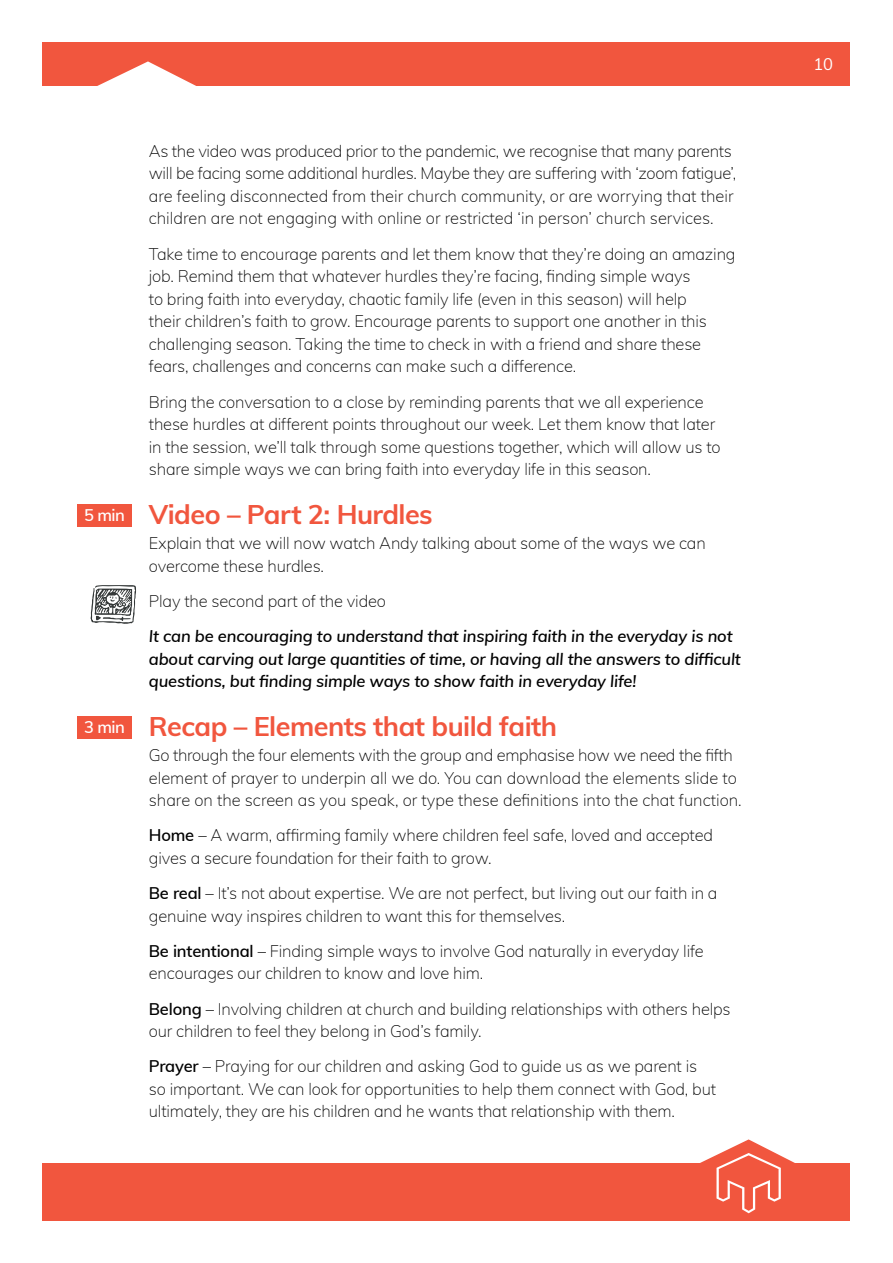
<style>
.page{position:relative;width:893px;height:1263px;background:#fff}
.page>*{position:absolute;margin:0;border:0;box-sizing:border-box;transform-origin:0 0}
.t1{font:700 27px "Muli";letter-spacing:-.02em;color:#f1563e}
.t2{font:200 16.5px/22.5px "Muli";letter-spacing:-.01em;color:#000}
.t3{font:italic 600 16.5px/22.5px "Muli";letter-spacing:-.01em;color:#000}
.t4{font:600 16.5px "Muli";letter-spacing:-.03em;color:#fff}
.t5{font:16.5px "Muli";color:#fff}
.s1{font-weight:600}
</style>
<div class="page">
<div style="left:43px;top:42px;width:807px;height:44px;background:#f1563e"></div>
<svg style="left:97px;top:61px;width:99px;height:25px"></svg>
<div style="left:43px;top:1163px;width:807px;height:57px;background:#f1563e"></div>
<svg style="left:700px;top:1139px;width:95px;height:74px"></svg>
<div style="left:77px;top:504px;width:55px;height:22px;background:#f1563e"></div>
<svg style="left:91px;top:585px;width:45px;height:39px"></svg>
<div style="left:77px;top:716px;width:55px;height:22px;background:#f1563e"></div>
<p class="t4" style="left:84px;top:503px;width:42px">5 min</p>
<p class="t4" style="left:84px;top:715px;width:42px">3 min</p>
<p class="t2" style="left:149px;top:139px;width:589px">As the video was produced prior to the pandemic, we recognise that many parents will be facing some additional hurdles. Maybe they are suffering with ‘zoom fatigue’, are feeling disconnected from their church community, or are worrying that their children are not engaging with online or restricted ‘in person’ church services.</p>
<p class="t2" style="left:149px;top:242px;width:588px">Take time to encourage parents and let them know that they’re doing an amazing job. Remind them that whatever hurdles they’re facing, finding simple ways<br>to bring faith into everyday, chaotic family life (even in this season) will help<br>their children’s faith to grow. Encourage parents to support one another in this challenging season. Taking the time to check in with a friend and share these fears, challenges and concerns can make such a difference.</p>
<p class="t2" style="left:149px;top:390px;width:573px">Bring the conversation to a close by reminding parents that we all experience these hurdles at different points throughout our week. Let them know that later in the session, we’ll talk through some questions together, which will allow us to share simple ways we can bring faith into everyday life in this season.</p>
<h1 class="t1" style="left:149px;top:495px;width:285px">Video – Part 2: Hurdles</h1>
<p class="t2" style="left:149px;top:531px;width:558px">Explain that we will now watch Andy talking about some of the ways we can overcome these hurdles.</p>
<p class="t2" style="left:149px;top:589px;width:239px">Play the second part of the video</p>
<p class="t3" style="left:149px;top:624px;width:594px">It can be encouraging to understand that inspiring faith in the everyday is not about carving out large quantities of time, or having all the answers to difficult questions, but finding simple ways to show faith in everyday life!</p>
<h1 class="t1" style="left:149px;top:707px;width:410px">Recap – Elements that build faith</h1>
<p class="t2" style="left:149px;top:743px;width:594px">Go through the four elements with the group and emphasise how we need the fifth element of prayer to underpin all we do. You can download the elements slide to share on the screen as you speak, or type these definitions into the chat function.</p>
<p class="t2" style="left:149px;top:823px;width:566px"><span class="s1">Home</span> – A warm, affirming family where children feel safe, loved and accepted gives a secure foundation for their faith to grow.</p>
<p class="t2" style="left:149px;top:881px;width:570px"><span class="s1">Be real</span> – It’s not about expertise. We are not perfect, but living out our faith in a genuine way inspires children to want this for themselves.</p>
<p class="t2" style="left:149px;top:939px;width:557px"><span class="s1">Be intentional</span> – Finding simple ways to involve God naturally in everyday life encourages our children to know and love him.</p>
<p class="t2" style="left:149px;top:997px;width:583px"><span class="s1">Belong</span> – Involving children at church and building relationships with others helps our children to feel they belong in God’s family.</p>
<p class="t2" style="left:149px;top:1054px;width:569px"><span class="s1">Prayer</span> – Praying for our children and asking God to guide us as we parent is so important. We can look for opportunities to help them connect with God, but ultimately, they are his children and he wants that relationship with them.</p>
<p class="t5" style="left:813px;top:52px;width:21px">10</p>
</div>
